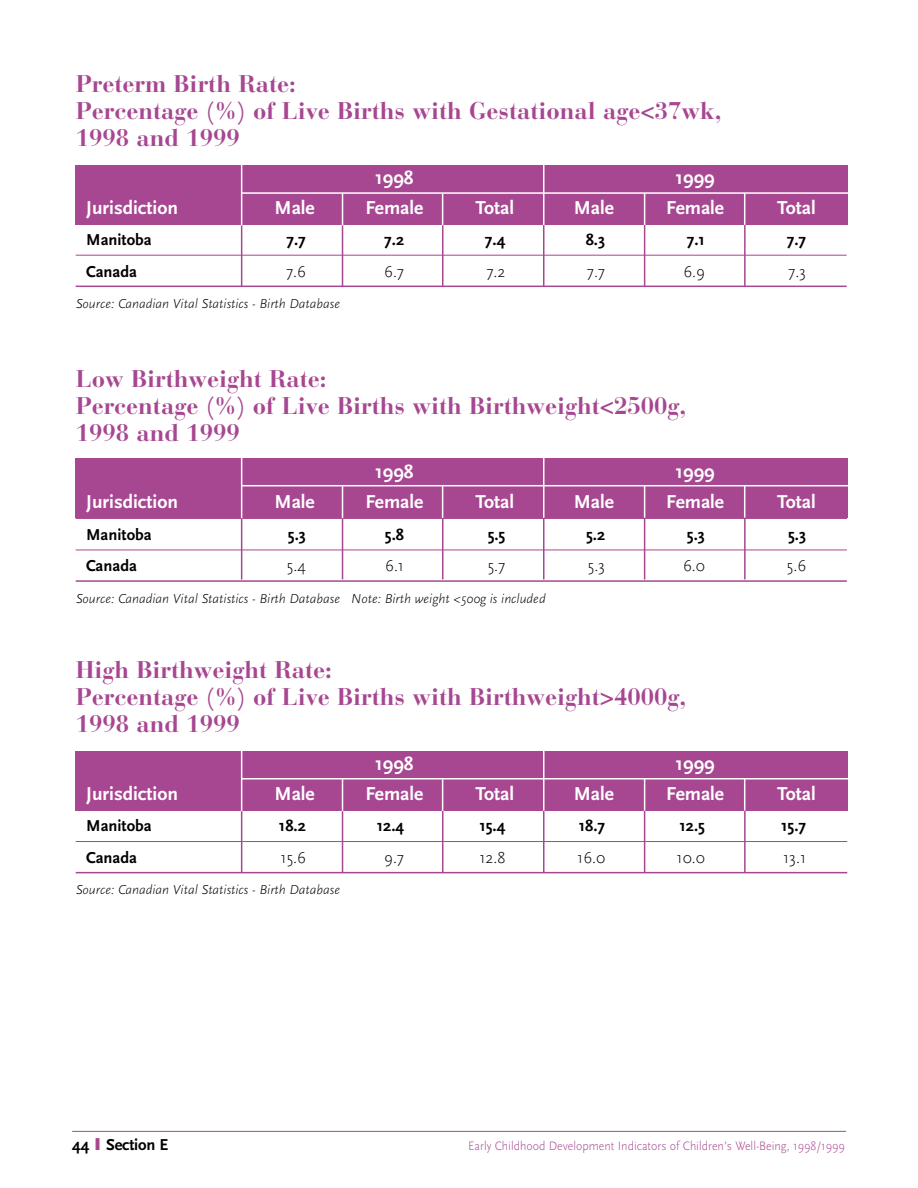
<style>
.page{position:relative;width:918px;height:1188px;background:#fff}
.page>*{position:absolute;margin:0;border:0;box-sizing:border-box;transform-origin:0 0}
.t1{font:700 24px/27px "Bauer Bodoni";color:#a74791}
.t2{font:700 19.5px "Scala Sans";color:#fff}
.t3{font:700 16.5px "Scala Sans";color:#000}
.t4{font:300 16.5px "Scala Sans";color:#000}
.t5{font:italic 300 13.5px "Scala Sans";color:#000}
.t6{font:300 12.75px "Scala Sans";color:#a74791;scale:.95 1}
.s1{font-family:"Helvetica";font-weight:900;color:#a74791}
</style>
<div class="page">
<hr style="left:72px;top:1131px;width:774px;height:1px;background:#a74791">
<div style="left:76px;top:165px;width:772px;height:60px;background:#a74791"></div>
<hr style="left:76px;top:255px;width:771px;height:1px;background:#a74791">
<hr style="left:76px;top:286px;width:771px;height:1px;background:#a74791">
<hr style="left:543px;top:222px;width:1px;height:65px;background:#a74791">
<hr style="left:644px;top:222px;width:1px;height:65px;background:#a74791">
<hr style="left:744px;top:222px;width:2px;height:65px;background:#a74791">
<hr style="left:744px;top:193px;width:1px;height:32px;background:#fff">
<hr style="left:543px;top:163px;width:1px;height:62px;background:#fff">
<hr style="left:644px;top:193px;width:1px;height:32px;background:#fff">
<hr style="left:241px;top:192px;width:609px;height:2px;background:#fff">
<hr style="left:241px;top:222px;width:1px;height:65px;background:#a74791">
<hr style="left:342px;top:222px;width:1px;height:65px;background:#a74791">
<hr style="left:442px;top:223px;width:1px;height:64px;background:#a74791">
<hr style="left:442px;top:194px;width:1px;height:31px;background:#fff">
<hr style="left:241px;top:164px;width:1px;height:61px;background:#fff">
<hr style="left:342px;top:194px;width:1px;height:31px;background:#fff">
<div style="left:76px;top:458px;width:772px;height:60px;background:#a74791"></div>
<hr style="left:76px;top:518px;width:771px;height:1px;background:#a74791">
<hr style="left:76px;top:550px;width:771px;height:1px;background:#a74791">
<hr style="left:76px;top:580px;width:771px;height:2px;background:#a74791">
<hr style="left:543px;top:515px;width:2px;height:64px;background:#a74791">
<hr style="left:644px;top:515px;width:1px;height:65px;background:#a74791">
<hr style="left:744px;top:515px;width:2px;height:64px;background:#a74791">
<hr style="left:744px;top:486px;width:1px;height:32px;background:#fff">
<hr style="left:543px;top:456px;width:1px;height:62px;background:#fff">
<hr style="left:644px;top:486px;width:1px;height:32px;background:#fff">
<hr style="left:241px;top:485px;width:609px;height:1px;background:#fff">
<hr style="left:241px;top:515px;width:1px;height:65px;background:#a74791">
<hr style="left:342px;top:515px;width:1px;height:64px;background:#a74791">
<hr style="left:442px;top:515px;width:1px;height:64px;background:#a74791">
<hr style="left:442px;top:486px;width:1px;height:32px;background:#fff">
<hr style="left:241px;top:456px;width:1px;height:62px;background:#fff">
<hr style="left:342px;top:486px;width:1px;height:32px;background:#fff">
<div style="left:76px;top:751px;width:772px;height:60px;background:#a74791"></div>
<hr style="left:76px;top:841px;width:771px;height:1px;background:#a74791">
<hr style="left:76px;top:872px;width:771px;height:1px;background:#a74791">
<hr style="left:543px;top:808px;width:2px;height:64px;background:#a74791">
<hr style="left:644px;top:808px;width:1px;height:65px;background:#a74791">
<hr style="left:744px;top:808px;width:2px;height:65px;background:#a74791">
<hr style="left:744px;top:779px;width:1px;height:32px;background:#fff">
<hr style="left:543px;top:749px;width:1px;height:62px;background:#fff">
<hr style="left:644px;top:779px;width:1px;height:32px;background:#fff">
<hr style="left:241px;top:778px;width:609px;height:2px;background:#fff">
<hr style="left:241px;top:808px;width:1px;height:65px;background:#a74791">
<hr style="left:342px;top:808px;width:1px;height:64px;background:#a74791">
<hr style="left:442px;top:808px;width:1px;height:64px;background:#a74791">
<hr style="left:442px;top:779px;width:1px;height:32px;background:#fff">
<hr style="left:241px;top:749px;width:1px;height:62px;background:#fff">
<hr style="left:342px;top:779px;width:1px;height:32px;background:#fff">
<p class="t1" style="left:76px;top:73px;width:647px">Preterm Birth Rate:<br>Percentage (%) of Live Births with Gestational age&lt;37wk,<br>1998 and 1999</p>
<p class="t2" style="left:375px;top:170px;width:40px">1998</p>
<p class="t2" style="left:675px;top:170px;width:41px">1999</p>
<p class="t2" style="left:86px;top:200px;width:93px">Jurisdiction</p>
<p class="t2" style="left:275px;top:200px;width:42px">Male</p>
<p class="t2" style="left:366px;top:200px;width:59px">Female</p>
<p class="t2" style="left:476px;top:200px;width:40px">Total</p>
<p class="t2" style="left:574px;top:200px;width:42px">Male</p>
<p class="t2" style="left:666px;top:200px;width:59px">Female</p>
<p class="t2" style="left:777px;top:200px;width:40px">Total</p>
<p class="t3" style="left:86px;top:233px;width:67px">Manitoba</p>
<p class="t3" style="left:286px;top:233px;width:21px">7.7</p>
<p class="t3" style="left:384px;top:233px;width:21px">7.2</p>
<p class="t3" style="left:485px;top:233px;width:22px">7.4</p>
<p class="t3" style="left:586px;top:233px;width:21px">8.3</p>
<p class="t3" style="left:687px;top:233px;width:20px">7.1</p>
<p class="t3" style="left:787px;top:233px;width:21px">7.7</p>
<p class="t3" style="left:86px;top:265px;width:52px">Canada</p>
<p class="t4" style="left:286px;top:265px;width:21px">7.6</p>
<p class="t4" style="left:384px;top:265px;width:21px">6.7</p>
<p class="t4" style="left:486px;top:265px;width:21px">7.2</p>
<p class="t4" style="left:587px;top:265px;width:20px">7.7</p>
<p class="t4" style="left:684px;top:265px;width:23px">6.9</p>
<p class="t4" style="left:788px;top:265px;width:19px">7.3</p>
<p class="t5" style="left:76px;top:298px;width:266px">Source: Canadian Vital Statistics - Birth Database</p>
<p class="t1" style="left:76px;top:368px;width:612px">Low Birthweight Rate:<br>Percentage (%) of Live Births with Birthweight&lt;2500g,<br>1998 and 1999</p>
<p class="t2" style="left:375px;top:464px;width:40px">1998</p>
<p class="t2" style="left:675px;top:464px;width:41px">1999</p>
<p class="t2" style="left:86px;top:494px;width:93px">Jurisdiction</p>
<p class="t2" style="left:275px;top:494px;width:42px">Male</p>
<p class="t2" style="left:366px;top:494px;width:59px">Female</p>
<p class="t2" style="left:476px;top:494px;width:40px">Total</p>
<p class="t2" style="left:574px;top:494px;width:42px">Male</p>
<p class="t2" style="left:666px;top:494px;width:59px">Female</p>
<p class="t2" style="left:777px;top:494px;width:40px">Total</p>
<p class="t3" style="left:86px;top:528px;width:67px">Manitoba</p>
<p class="t3" style="left:288px;top:528px;width:20px">5.3</p>
<p class="t3" style="left:385px;top:528px;width:21px">5.8</p>
<p class="t3" style="left:488px;top:528px;width:19px">5.5</p>
<p class="t3" style="left:586px;top:528px;width:21px">5.2</p>
<p class="t3" style="left:687px;top:528px;width:20px">5.3</p>
<p class="t3" style="left:788px;top:528px;width:20px">5.3</p>
<p class="t3" style="left:86px;top:560px;width:52px">Canada</p>
<p class="t4" style="left:287px;top:559px;width:20px">5.4</p>
<p class="t4" style="left:385px;top:559px;width:20px">6.1</p>
<p class="t4" style="left:488px;top:559px;width:19px">5.7</p>
<p class="t4" style="left:588px;top:559px;width:19px">5.3</p>
<p class="t4" style="left:683px;top:559px;width:23px">6.0</p>
<p class="t4" style="left:787px;top:559px;width:21px">5.6</p>
<p class="t5" style="left:76px;top:593px;width:471px">Source: Canadian Vital Statistics - Birth Database Note: Birth weight &lt;500g is included</p>
<p class="t1" style="left:76px;top:659px;width:612px">High Birthweight Rate:<br>Percentage (%) of Live Births with Birthweight&gt;4000g,<br>1998 and 1999</p>
<p class="t2" style="left:375px;top:756px;width:40px">1998</p>
<p class="t2" style="left:675px;top:756px;width:41px">1999</p>
<p class="t2" style="left:86px;top:786px;width:93px">Jurisdiction</p>
<p class="t2" style="left:275px;top:786px;width:42px">Male</p>
<p class="t2" style="left:366px;top:786px;width:59px">Female</p>
<p class="t2" style="left:476px;top:786px;width:40px">Total</p>
<p class="t2" style="left:574px;top:786px;width:42px">Male</p>
<p class="t2" style="left:666px;top:786px;width:59px">Female</p>
<p class="t2" style="left:777px;top:786px;width:40px">Total</p>
<p class="t3" style="left:86px;top:820px;width:67px">Manitoba</p>
<p class="t3" style="left:279px;top:820px;width:28px">18.2</p>
<p class="t3" style="left:377px;top:820px;width:29px">12.4</p>
<p class="t3" style="left:479px;top:820px;width:28px">15.4</p>
<p class="t3" style="left:579px;top:820px;width:28px">18.7</p>
<p class="t3" style="left:679px;top:820px;width:27px">12.5</p>
<p class="t3" style="left:781px;top:820px;width:27px">15.7</p>
<p class="t3" style="left:86px;top:851px;width:52px">Canada</p>
<p class="t4" style="left:281px;top:851px;width:27px">15.6</p>
<p class="t4" style="left:384px;top:851px;width:21px">9.7</p>
<p class="t4" style="left:479px;top:851px;width:28px">12.8</p>
<p class="t4" style="left:577px;top:851px;width:30px">16.0</p>
<p class="t4" style="left:676px;top:851px;width:30px">10.0</p>
<p class="t4" style="left:783px;top:851px;width:25px">13.1</p>
<p class="t5" style="left:76px;top:885px;width:266px">Source: Canadian Vital Statistics - Birth Database</p>
<p class="t3" style="left:72px;top:1138px;width:98px">44 <span class="s1">I</span> Section E</p>
<p class="t6" style="left:468px;top:1140px;width:398px">Early Childhood Development Indicators of Children’s Well-Being, 1998/1999</p>
</div>
